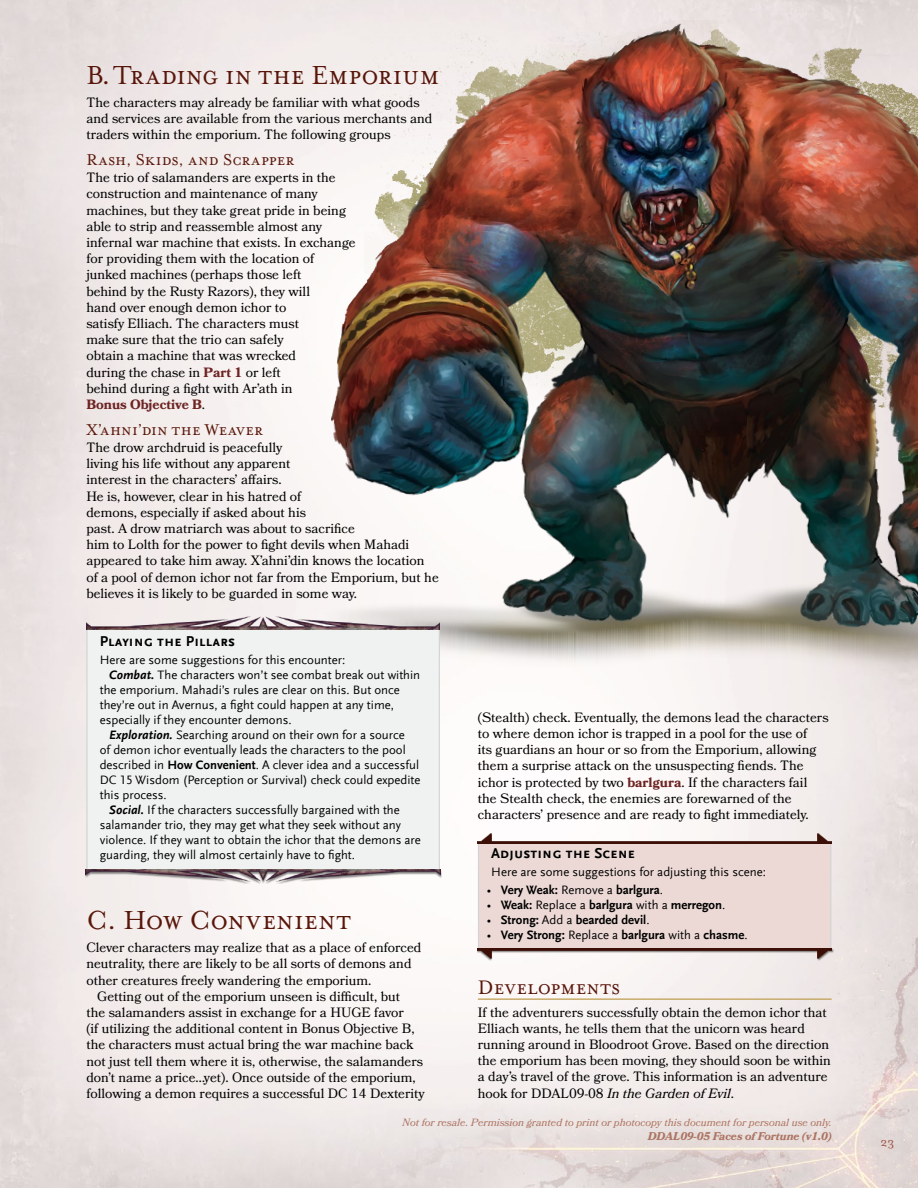
<style>
.page{position:relative;width:918px;height:1188px;background:#fff}
.page>*{position:absolute;margin:0;border:0;box-sizing:border-box;transform-origin:0 0}
.t1{font:30px "Mrs Eaves OT";letter-spacing:.005em;color:#59160a}
.t2{font:22.5px "Mrs Eaves OT";letter-spacing:.005em;color:#59160a}
.t3{font:18px "Mrs Eaves OT";letter-spacing:.005em;color:#59160a}
.t4{font:700 15px "Scala Sans Sc Offc";letter-spacing:.01em;color:#000}
.t5{font:13.5px/16.2px "Bookmania";color:#000}
.t6{font:13.5px "Mrs Eaves OT";color:#995341}
.t7{font:12.75px "Scala Sans Offc";color:#000}
.t8{font:700 12.75px "Scala Sans Offc";color:#000}
.t9{font:italic 700 11.25px "Bookmania";color:#ad7462}
.t10{font:italic 10.5px "Bookmania";color:#ad7462}
.s1{font-weight:700;color:#6e2424}
.s2{font-weight:700;font-style:italic}
.s3{font-weight:700}
.s4{font-weight:400}
.s5{font-style:italic}
</style>
<div class="page">
<img style="left:0;top:0;width:918px;height:1188px">
<img style="left:294px;top:0;width:624px;height:683px">
<div style="left:88px;top:629px;width:351px;height:241px;background:#eff2f0"></div>
<hr style="left:86px;top:629px;width:2px;height:243px;background:#d1d3d4">
<hr style="left:439px;top:629px;width:1px;height:243px;background:#d1d3d4">
<img style="left:86px;top:616px;width:354px;height:13px">
<div style="left:85px;top:870px;width:357px;height:14px;background:#000;opacity:.45"></div>
<img style="left:86px;top:870px;width:354px;height:12px">
<hr style="left:478px;top:998px;width:354px;height:2px;background:#c8ab6b">
<div style="left:479px;top:843px;width:351px;height:106px;background:#ecd9d5"></div>
<hr style="left:478px;top:843px;width:1px;height:106px;background:#d1d3d4">
<hr style="left:830px;top:843px;width:1px;height:106px;background:#d1d3d4">
<img style="left:478px;top:834px;width:353px;height:9px">
<div style="left:477px;top:949px;width:356px;height:12px;background:#f8f4f3"></div>
<img style="left:477px;top:949px;width:355px;height:9px">
<h1 class="t1" style="left:86px;top:58px;width:355px">B. Trading in the Emporium</h1>
<p class="t5" style="left:86px;top:94px;width:347px">The characters may already be familiar with what goods and services are available from the various merchants and traders within the emporium. The following groups</p>
<h3 class="t3" style="left:86px;top:149px;width:209px">Rash, Skids, and Scrapper</h3>
<p class="t5" style="left:86px;top:169px;width:271px">The trio of salamanders are experts in the construction and maintenance of many machines, but they take great pride in being able to strip and reassemble almost any infernal war machine that exists. In exchange for providing them with the location of junked machines (perhaps those left<br>behind by the Rusty Razors), they will<br>hand over enough demon ichor to<br>satisfy Elliach. The characters must<br>make sure that the trio can safely<br>obtain a machine that was wrecked<br>during the chase in <span class="s1">Part 1</span> or left<br>behind during a fight with Ar’ath in<br><span class="s1">Bonus Objective B</span>.</p>
<h3 class="t3" style="left:86px;top:419px;width:178px">X’ahni’din the Weaver</h3>
<p class="t5" style="left:86px;top:439px;width:354px">The drow archdruid is peacefully<br>living his life without any apparent<br>interest in the characters’ affairs.<br>He is, however, clear in his hatred of<br>demons, especially if asked about his<br>past. A drow matriarch was about to sacrifice<br>him to Lolth for the power to fight devils when Mahadi appeared to take him away. X’ahni’din knows the location of a pool of demon ichor not far from the Emporium, but he believes it is likely to be guarded in some way.</p>
<p class="t4" style="left:100px;top:633px;width:137px">Playing the Pillars</p>
<p class="t7" style="left:100px;top:653px;width:247px">Here are some suggestions for this encounter:</p>
<p class="t7" style="left:109px;top:668px;width:312px"><span class="s2">Combat.</span> The characters won’t see combat break out within</p>
<p class="t7" style="left:100px;top:683px;width:302px">the emporium. Mahadi’s rules are clear on this. But once</p>
<p class="t7" style="left:100px;top:698px;width:296px">they’re out in Avernus, a fight could happen at any time,</p>
<p class="t7" style="left:100px;top:713px;width:193px">especially if they encounter demons.</p>
<p class="t7" style="left:109px;top:728px;width:297px"><span class="s2">Exploration.</span> Searching around on their own for a source</p>
<p class="t7" style="left:100px;top:743px;width:307px">of demon ichor eventually leads the characters to the pool</p>
<p class="t7" style="left:100px;top:758px;width:321px">described in <span class="s3">How Convenient</span>. A clever idea and a successful</p>
<p class="t7" style="left:100px;top:773px;width:322px">DC 15 Wisdom (Perception or Survival) check could expedite</p>
<p class="t7" style="left:100px;top:788px;width:69px">this process.</p>
<p class="t7" style="left:109px;top:803px;width:292px"><span class="s2">Social.</span> If the characters successfully bargained with the</p>
<p class="t7" style="left:100px;top:818px;width:303px">salamander trio, they may get what they seek without any</p>
<p class="t7" style="left:100px;top:833px;width:323px">violence. If they want to obtain the ichor that the demons are</p>
<p class="t7" style="left:100px;top:848px;width:257px">guarding, they will almost certainly have to fight.</p>
<h1 class="t1" style="left:86px;top:903px;width:266px">C. How Convenient</h1>
<p class="t5" style="left:86px;top:939px;width:337px">Clever characters may realize that as a place of enforced</p>
<p class="t5" style="left:86px;top:956px;width:327px">neutrality, there are likely to be all sorts of demons and</p>
<p class="t5" style="left:86px;top:972px;width:287px">other creatures freely wandering the emporium.</p>
<p class="t5" style="left:97px;top:988px;width:304px">Getting out of the emporium unseen is difficult, but</p>
<p class="t5" style="left:86px;top:1004px;width:319px">the salamanders assist in exchange for a HUGE favor</p>
<p class="t5" style="left:86px;top:1020px;width:330px">(if utilizing the additional content in Bonus Objective B,</p>
<p class="t5" style="left:86px;top:1037px;width:329px">the characters must actual bring the war machine back</p>
<p class="t5" style="left:86px;top:1053px;width:338px">not just tell them where it is, otherwise, the salamanders</p>
<p class="t5" style="left:86px;top:1069px;width:331px">don’t name a price…yet). Once outside of the emporium,</p>
<p class="t5" style="left:86px;top:1085px;width:340px">following a demon requires a successful DC 14 Dexterity</p>
<p class="t5" style="left:478px;top:709px;width:352px">(Stealth) check. Eventually, the demons lead the characters to where demon ichor is trapped in a pool for the use of<br>its guardians an hour or so from the Emporium, allowing them a surprise attack on the unsuspecting fiends. The ichor is protected by two <span class="s1">barlgura</span>. If the characters fail the Stealth check, the enemies are forewarned of the characters’ presence and are ready to fight immediately.</p>
<p class="t4" style="left:491px;top:845px;width:145px">Adjusting the Scene</p>
<p class="t7" style="left:491px;top:865px;width:276px">Here are some suggestions for adjusting this scene:</p>
<p class="t8" style="left:487px;top:882px;width:178px"><span class="s4">•</span> Very Weak: <span class="s4">Remove a</span> barlgura<span class="s4">.</span></p>
<p class="t8" style="left:487px;top:897px;width:240px"><span class="s4">•</span> Weak: <span class="s4">Replace a</span> barlgura <span class="s4">with a</span> merregon<span class="s4">.</span></p>
<p class="t8" style="left:487px;top:912px;width:164px"><span class="s4">•</span> Strong: <span class="s4">Add a</span> bearded devil<span class="s4">.</span></p>
<p class="t8" style="left:487px;top:927px;width:262px"><span class="s4">•</span> Very Strong: <span class="s4">Replace a</span> barlgura <span class="s4">with a</span> chasme<span class="s4">.</span></p>
<h2 class="t2" style="left:478px;top:974px;width:144px">Developments</h2>
<p class="t5" style="left:478px;top:1004px;width:354px">If the adventurers successfully obtain the demon ichor that Elliach wants, he tells them that the unicorn was heard running around in Bloodroot Grove. Based on the direction the emporium has been moving, they should soon be within a day’s travel of the grove. This information is an adventure hook for DDAL09-08 <span class="s5">In the Garden of Evil</span>.</p>
<p class="t10" style="left:402px;top:1117px;width:431px">Not for resale. Permission granted to print or photocopy this document for personal use only.</p>
<p class="t9" style="left:648px;top:1129px;width:185px">DDAL09-05 Faces of Fortune (v1.0)</p>
<p class="t6" style="left:880px;top:1134px;width:16px">23</p>
</div>
